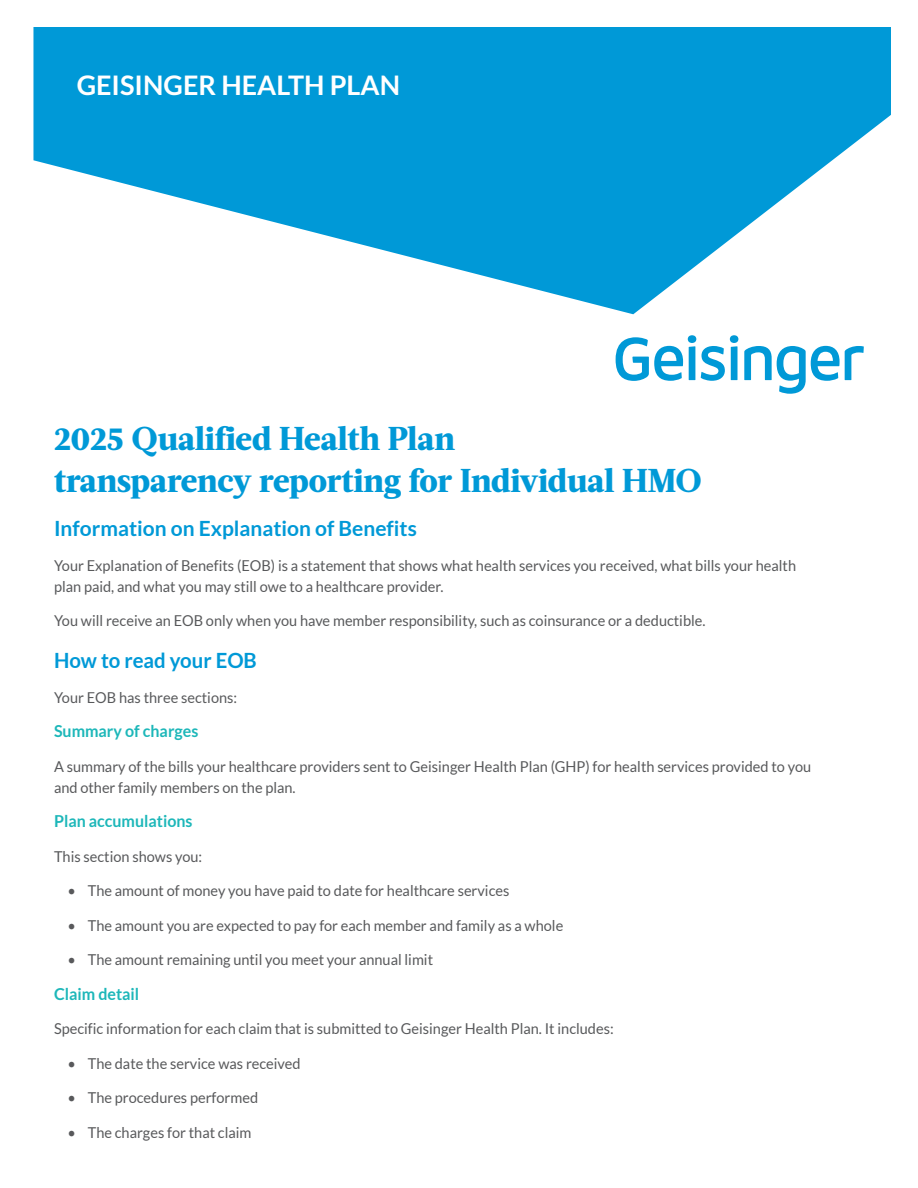
<style>
.page{position:relative;width:918px;height:1188px;background:#fff}
.page>*{position:absolute;margin:0;border:0;box-sizing:border-box;transform-origin:0 0}
.t1{font:800 33px/42px "Acta";letter-spacing:-.01em;color:#0099d7}
.t2{font:700 27px "Lato";color:#fff}
.t3{font:700 21px "Lato";color:#0099d7}
.t4{font:700 16.5px "Lato";color:#1db7b9}
.t5{font:15px/21px "Lato";color:#58595b}
</style>
<div class="page">
<svg style="left:33px;top:27px;width:858px;height:287px;fill:#0099d7"></svg>
<svg style="left:616px;top:335px;width:248px;height:59px"></svg>
<h2 class="t2" style="left:77px;top:70px;width:325px">GEISINGER HEALTH PLAN</h2>
<h1 class="t1" style="left:54px;top:418px;width:650px">2025 Qualified Health Plan<br>transparency reporting for Individual HMO</h1>
<h3 class="t3" style="left:54px;top:516px;width:364px">Information on Explanation of Benefits</h3>
<p class="t5" style="left:54px;top:555px;width:744px">Your Explanation of Benefits (EOB) is a statement that shows what health services you received, what bills your health plan paid, and what you may still owe to a healthcare provider.</p>
<p class="t5" style="left:54px;top:610px;width:653px">You will receive an EOB only when you have member responsibility, such as coinsurance or a deductible.</p>
<h3 class="t3" style="left:54px;top:648px;width:204px">How to read your EOB</h3>
<p class="t5" style="left:54px;top:687px;width:185px">Your EOB has three sections:</p>
<p class="t4" style="left:54px;top:722px;width:146px">Summary of charges</p>
<p class="t5" style="left:54px;top:756px;width:759px">A summary of the bills your healthcare providers sent to Geisinger Health Plan (GHP) for health services provided to you and other family members on the plan.</p>
<p class="t4" style="left:54px;top:812px;width:140px">Plan accumulations</p>
<p class="t5" style="left:54px;top:846px;width:150px">This section shows you:</p>
<p class="t5" style="left:68px;top:880px;width:443px">• The amount of money you have paid to date for healthcare services</p>
<p class="t5" style="left:68px;top:915px;width:497px">• The amount you are expected to pay for each member and family as a whole</p>
<p class="t5" style="left:68px;top:949px;width:367px">• The amount remaining until you meet your annual limit</p>
<p class="t4" style="left:54px;top:984px;width:87px">Claim detail</p>
<p class="t5" style="left:54px;top:1018px;width:561px">Specific information for each claim that is submitted to Geisinger Health Plan. It includes:</p>
<p class="t5" style="left:68px;top:1053px;width:235px">• The date the service was received</p>
<p class="t5" style="left:68px;top:1087px;width:192px">• The procedures performed</p>
<p class="t5" style="left:68px;top:1122px;width:186px">• The charges for that claim</p>
</div>
